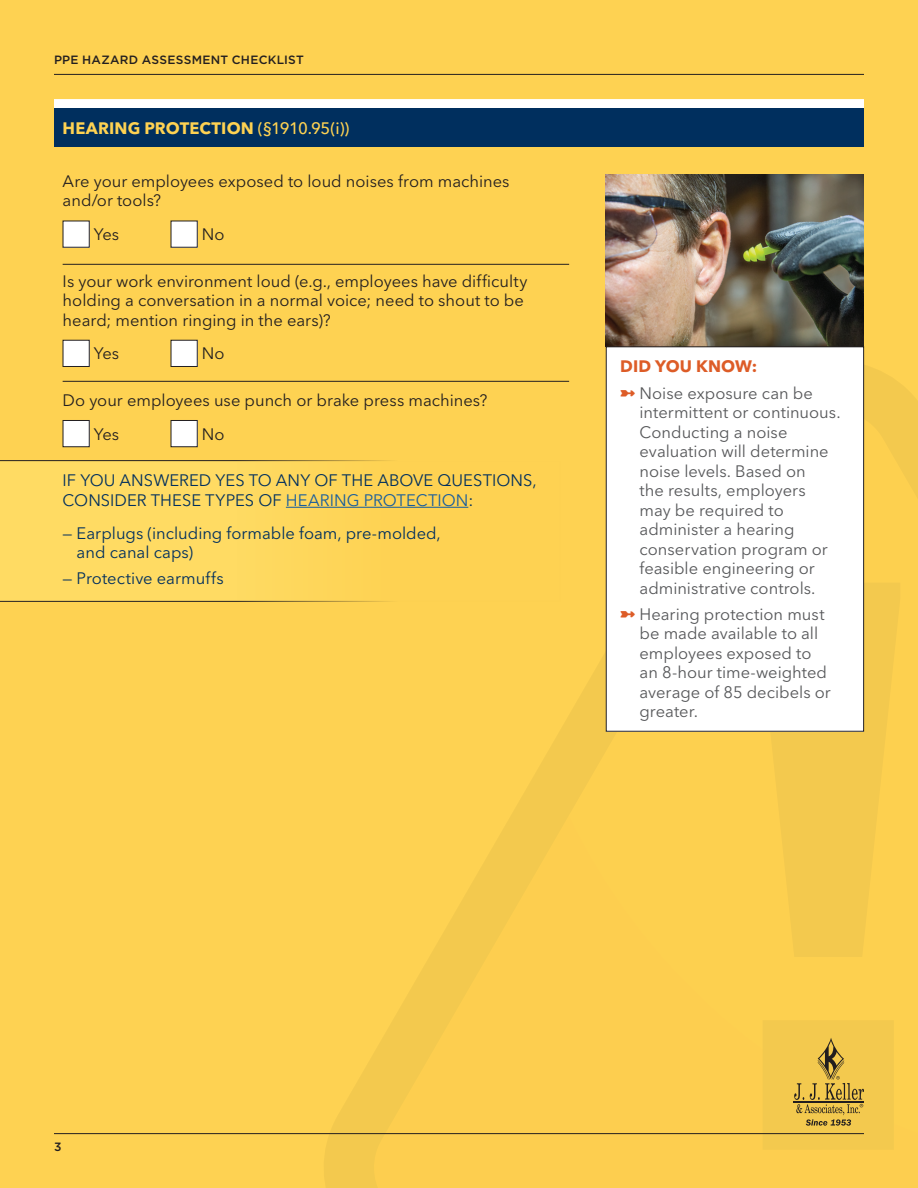
<style>
.page{position:relative;width:918px;height:1188px;background:#fed252}
.page>*{position:absolute;margin:0;border:0;box-sizing:border-box;transform-origin:0 0}
.t1{font:16.5px/19.5px "Avenir Next LT Pro";color:#57585a}
.t2{font:16.5px/19.5px "Avenir Next LT Pro";color:#231f20}
.t3{font:16.5px/19.5px "Avenir Next LT Pro";color:#002f5e}
.t4{font:700 16.5px "Avenir Next LT Pro";letter-spacing:.005em;color:#fed252}
.t5{font:700 16.5px "Avenir Next LT Pro";letter-spacing:.005em;color:#dd5c27}
.t6{font:500 12px "Gotham";letter-spacing:.02em;color:#231f20}
.s1{font-weight:500}
.s2{color:#175d9e}
.s3{color:#dd5c27}
</style>
<div class="page">
<hr style="left:54px;top:74px;width:810px;height:1px;background:#231f20">
<svg style="left:322px;top:359px;width:596px;height:829px"></svg>
<svg style="left:756px;top:583px;width:144px;height:567px;fill:#f3c94e"></svg>
<svg style="left:0;top:460px;width:561px;height:142px"></svg>
<hr style="left:54px;top:1133px;width:810px;height:1px;background:#231f20">
<div style="left:54px;top:99px;width:810px;height:9px;background:#fff"></div>
<div style="left:54px;top:108px;width:810px;height:39px;background:#002f5e"></div>
<hr style="left:63px;top:264px;width:506px;height:1px;background:#231f20">
<hr style="left:63px;top:381px;width:506px;height:1px;background:#231f20">
<hr style="left:286px;top:507px;width:182px;height:1px;background:#175d9e">
<div style="left:63px;top:221px;width:26px;height:26px;background:#fff"></div>
<div style="left:63px;top:221px;width:27px;height:27px;border:1px solid #231f20"></div>
<div style="left:171px;top:221px;width:26px;height:26px;background:#fff"></div>
<div style="left:171px;top:221px;width:27px;height:27px;border:1px solid #231f20"></div>
<div style="left:63px;top:340px;width:26px;height:26px;background:#fff"></div>
<div style="left:63px;top:340px;width:27px;height:27px;border:1px solid #231f20"></div>
<div style="left:171px;top:340px;width:26px;height:26px;background:#fff"></div>
<div style="left:171px;top:340px;width:27px;height:27px;border:1px solid #231f20"></div>
<div style="left:63px;top:420px;width:26px;height:27px;background:#fff"></div>
<div style="left:63px;top:420px;width:27px;height:27px;border:1px solid #231f20"></div>
<div style="left:171px;top:420px;width:26px;height:27px;background:#fff"></div>
<div style="left:171px;top:420px;width:27px;height:27px;border:1px solid #231f20"></div>
<img style="left:606px;top:174px;width:258px;height:172px">
<div style="left:606px;top:347px;width:258px;height:384px;background:#fff"></div>
<div style="left:606px;top:346px;width:258px;height:386px;border:1px solid #231f20"></div>
<p class="t6" style="left:54px;top:52px;width:251px">PPE HAZARD ASSESSMENT CHECKLIST</p>
<p class="t4" style="left:63px;top:118px;width:288px">HEARING PROTECTION <span class="s1">(§1910.95(i))</span></p>
<p class="t2" style="left:63px;top:171px;width:448px">Are your employees exposed to loud noises from machines and/or tools?</p>
<p class="t2" style="left:94px;top:225px;width:27px">Yes</p>
<p class="t2" style="left:202px;top:225px;width:24px">No</p>
<p class="t2" style="left:63px;top:271px;width:466px">Is your work environment loud (e.g., employees have difficulty holding a conversation in a normal voice; need to shout to be heard; mention ringing in the ears)?</p>
<p class="t2" style="left:94px;top:344px;width:27px">Yes</p>
<p class="t2" style="left:202px;top:344px;width:24px">No</p>
<p class="t2" style="left:63px;top:390px;width:426px">Do your employees use punch or brake press machines?</p>
<p class="t2" style="left:94px;top:424px;width:27px">Yes</p>
<p class="t2" style="left:202px;top:424px;width:24px">No</p>
<p class="t3" style="left:63px;top:471px;width:476px">IF YOU ANSWERED YES TO ANY OF THE ABOVE QUESTIONS,<br>CONSIDER THESE TYPES OF <span class="s2">HEARING PROTECTION</span>:</p>
<p class="t3" style="left:77px;top:523px;width:366px;text-indent:-14px">— Earplugs (including formable foam, pre-molded, and canal caps)</p>
<p class="t3" style="left:63px;top:569px;width:163px">— Protective earmuffs</p>
<p class="t5" style="left:620px;top:356px;width:139px">DID YOU KNOW:</p>
<p class="t1" style="left:640px;top:383px;width:203px;text-indent:-19px"><span class="s3">➼</span> Noise exposure can be intermittent or continuous.<br>Conducting a noise evaluation will determine noise levels. Based on<br>the results, employers may be required to administer a hearing conservation program or feasible engineering or administrative controls.</p>
<p class="t1" style="left:640px;top:604px;width:193px;text-indent:-19px"><span class="s3">➼</span> Hearing protection must be made available to all employees exposed to an 8-hour time-weighted average of 85 decibels or greater.</p>
<p class="t6" style="left:54px;top:1139px;width:9px">3</p>
</div>
